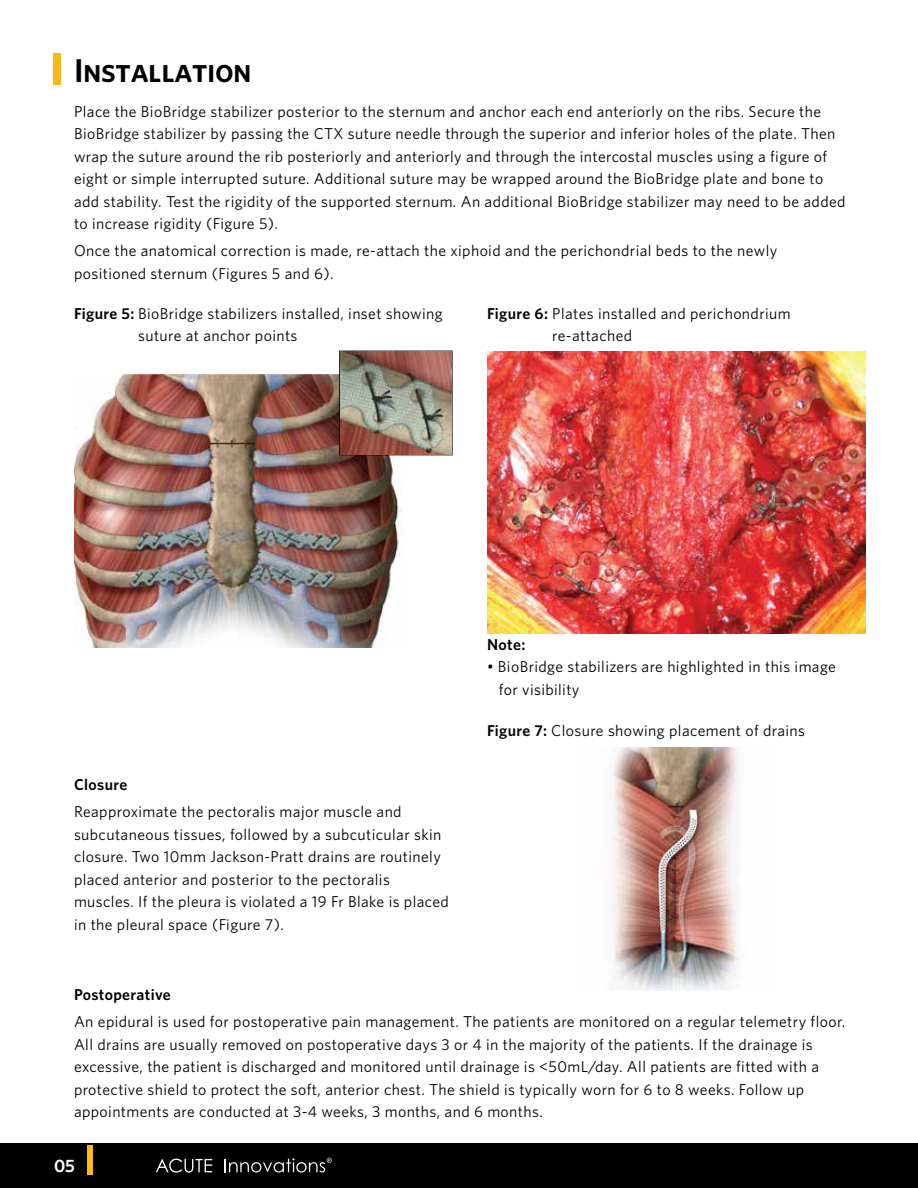
<style>
.page{position:relative;width:918px;height:1188px;background:#fff}
.page>*{position:absolute;margin:0;border:0;box-sizing:border-box;transform-origin:0 0}
.t1{font:33px "Whitney Semibold SC";letter-spacing:-.01em;color:#000}
.t2{font:600 18px "Whitney";color:#fff}
.t3{font:15.75px/22.5px "Whitney";letter-spacing:.025em;color:#000}
.t4{font:600 15.75px "Whitney";letter-spacing:.025em;color:#000}
.s1{font-weight:600}
</style>
<div class="page">
<img style="left:487px;top:352px;width:378px;height:282px">
<img style="left:74px;top:374px;width:334px;height:274px">
<svg style="left:339px;top:351px;width:114px;height:104px"></svg>
<img style="left:341px;top:352px;width:110px;height:102px">
<img style="left:611px;top:747px;width:128px;height:243px">
<div style="left:0;top:1144px;width:918px;height:44px;background:#000"></div>
<div style="left:87px;top:1145px;width:5px;height:29px;background:#fdba12"></div>
<svg style="left:156px;top:1159px;width:56px;height:14px"></svg>
<svg style="left:225px;top:1158px;width:107px;height:15px"></svg>
<div style="left:54px;top:54px;width:7px;height:31px;background:#fcb915"></div>
<h1 class="t1" style="left:74px;top:50px;width:179px">Installation</h1>
<p class="t3" style="left:74px;top:100px;width:773px">Place the BioBridge stabilizer posterior to the sternum and anchor each end anteriorly on the ribs. Secure the BioBridge stabilizer by passing the CTX suture needle through the superior and inferior holes of the plate. Then wrap the suture around the rib posteriorly and anteriorly and through the intercostal muscles using a figure of eight or simple interrupted suture. Additional suture may be wrapped around the BioBridge plate and bone to add stability. Test the rigidity of the supported sternum. An additional BioBridge stabilizer may need to be added to increase rigidity (Figure 5).</p>
<p class="t3" style="left:74px;top:239px;width:705px">Once the anatomical correction is made, re-attach the xiphoid and the perichondrial beds to the newly positioned sternum (Figures 5 and 6).</p>
<p class="t3" style="left:138px;top:302px;width:306px;text-indent:-64px"><span class="s1">Figure 5:</span> BioBridge stabilizers installed, inset showing suture at anchor points</p>
<p class="t3" style="left:552px;top:302px;width:240px;text-indent:-65px"><span class="s1">Figure 6:</span> Plates installed and perichondrium re-attached</p>
<p class="t4" style="left:74px;top:775px;width:55px">Closure</p>
<p class="t3" style="left:74px;top:800px;width:376px">Reapproximate the pectoralis major muscle and subcutaneous tissues, followed by a subcuticular skin closure. Two 10mm Jackson-Pratt drains are routinely placed anterior and posterior to the pectoralis muscles. If the pleura is violated a 19 Fr Blake is placed in the pleural space (Figure 7).</p>
<p class="t4" style="left:487px;top:635px;width:40px">Note:</p>
<p class="t3" style="left:499px;top:655px;width:339px;text-indent:-12px">• BioBridge stabilizers are highlighted in this image for visibility</p>
<p class="t3" style="left:487px;top:719px;width:320px"><span class="s1">Figure 7:</span> Closure showing placement of drains</p>
<p class="t4" style="left:74px;top:985px;width:98px">Postoperative</p>
<p class="t3" style="left:74px;top:1010px;width:773px">An epidural is used for postoperative pain management. The patients are monitored on a regular telemetry floor.<br>All drains are usually removed on postoperative days 3 or 4 in the majority of the patients. If the drainage is excessive, the patient is discharged and monitored until drainage is &lt;50mL/day. All patients are fitted with a protective shield to protect the soft, anterior chest. The shield is typically worn for 6 to 8 weeks. Follow up appointments are conducted at 3-4 weeks, 3 months, and 6 months.</p>
<p class="t2" style="left:54px;top:1155px;width:23px">05</p>
</div>
